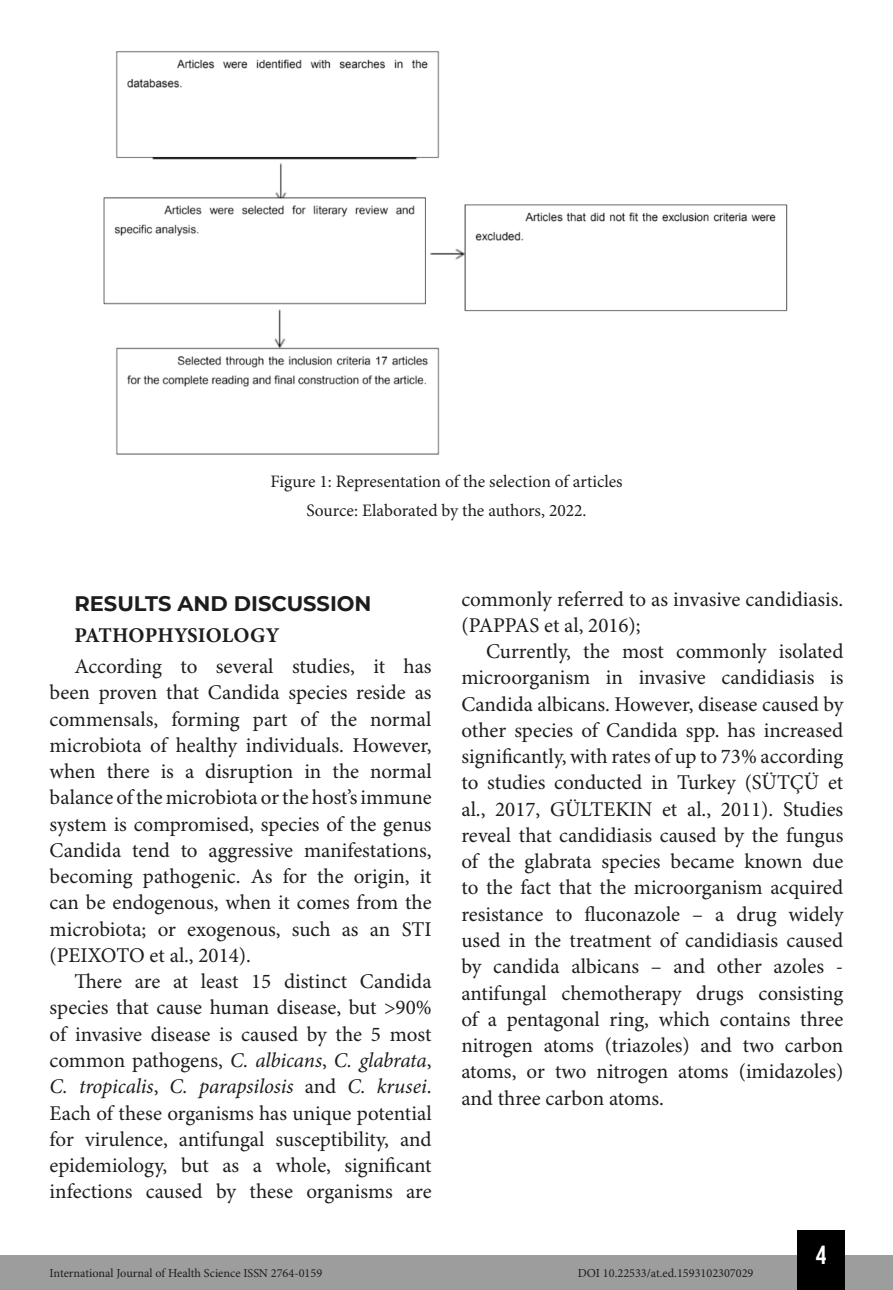
<style>
.page{position:relative;width:893px;height:1290px;background:#fff}
.page>*{position:absolute;margin:0;border:0;box-sizing:border-box;transform-origin:0 0}
.t1{font:26.25px "Bebas Kai";color:#fff}
.t2{font:21px/26.2px "Minion Pro";letter-spacing:-.005em;color:#1d1d1b;text-align:justify}
.t3{font:700 21px "Montserrat";color:#1d1d1b}
.t4{font:700 21px "Minion Pro";color:#1d1d1b}
.t5{font:17.5px/29.4px "Minion Pro";color:#1d1d1b;text-align:center}
.t6{font:12.25px "Minion Pro";color:#1d1d1b}
.s1{font-style:italic}
</style>
<div class="page">
<div style="left:0;top:1255px;width:893px;height:35px;background:#9d9d9d"></div>
<div style="left:797px;top:1230px;width:48px;height:60px;background:#000"></div>
<img style="left:103px;top:51px;width:685px;height:404px">
<p class="t5" style="left:270px;top:467px;width:354px">Figure 1: Representation of the selection of articles<br>Source: Elaborated by the authors, 2022.</p>
<p class="t3" style="left:74px;top:588px;width:299px">RESULTS AND DISCUSSION</p>
<p class="t4" style="left:75px;top:620px;width:206px">PATHOPHYSIOLOGY</p>
<p class="t2" style="left:50px;top:654px;width:384px;text-indent:25px">According to several studies, it has been proven that Candida species reside as commensals, forming part of the normal microbiota of healthy individuals. However, when there is a disruption in the normal balance of the microbiota or the host’s immune system is compromised, species of the genus Candida tend to aggressive manifestations, becoming pathogenic. As for the origin, it can be endogenous, when it comes from the microbiota; or exogenous, such as an STI (PEIXOTO et al., 2014).</p>
<p class="t2" style="left:50px;top:969px;width:384px;text-indent:25px">There are at least 15 distinct Candida species that cause human disease, but &gt;90% of invasive disease is caused by the 5 most common pathogens, <span class="s1">C. albicans</span>, <span class="s1">C. glabrata</span>, <span class="s1">C. tropicalis</span>, <span class="s1">C. parapsilosis</span> and <span class="s1">C. krusei</span>.<br>Each of these organisms has unique potential for virulence, antifungal susceptibility, and epidemiology, but as a whole, significant infections caused by these organisms are</p>
<p class="t2" style="left:461px;top:587px;width:383px">commonly referred to as invasive candidiasis. (PAPPAS et al, 2016);</p>
<p class="t2" style="left:461px;top:639px;width:384px;text-indent:25px">Currently, the most commonly isolated microorganism in invasive candidiasis is Candida albicans. However, disease caused by other species of Candida spp. has increased significantly, with rates of up to 73% according to studies conducted in Turkey (SÜTÇÜ et al., 2017, GÜLTEKIN et al., 2011). Studies reveal that candidiasis caused by the fungus of the glabrata species became known due to the fact that the microorganism acquired resistance to fluconazole – a drug widely used in the treatment of candidiasis caused by candida albicans – and other azoles - antifungal chemotherapy drugs consisting of a pentagonal ring, which contains three nitrogen atoms (triazoles) and two carbon atoms, or two nitrogen atoms (imidazoles) and three carbon atoms.</p>
<p class="t1" style="left:816px;top:1241px;width:12px">4</p>
<p class="t6" style="left:50px;top:1266px;width:274px">International Journal of Health Science ISSN 2764-0159</p>
<p class="t6" style="left:578px;top:1266px;width:177px">DOI 10.22533/at.ed.1593102307029</p>
</div>
